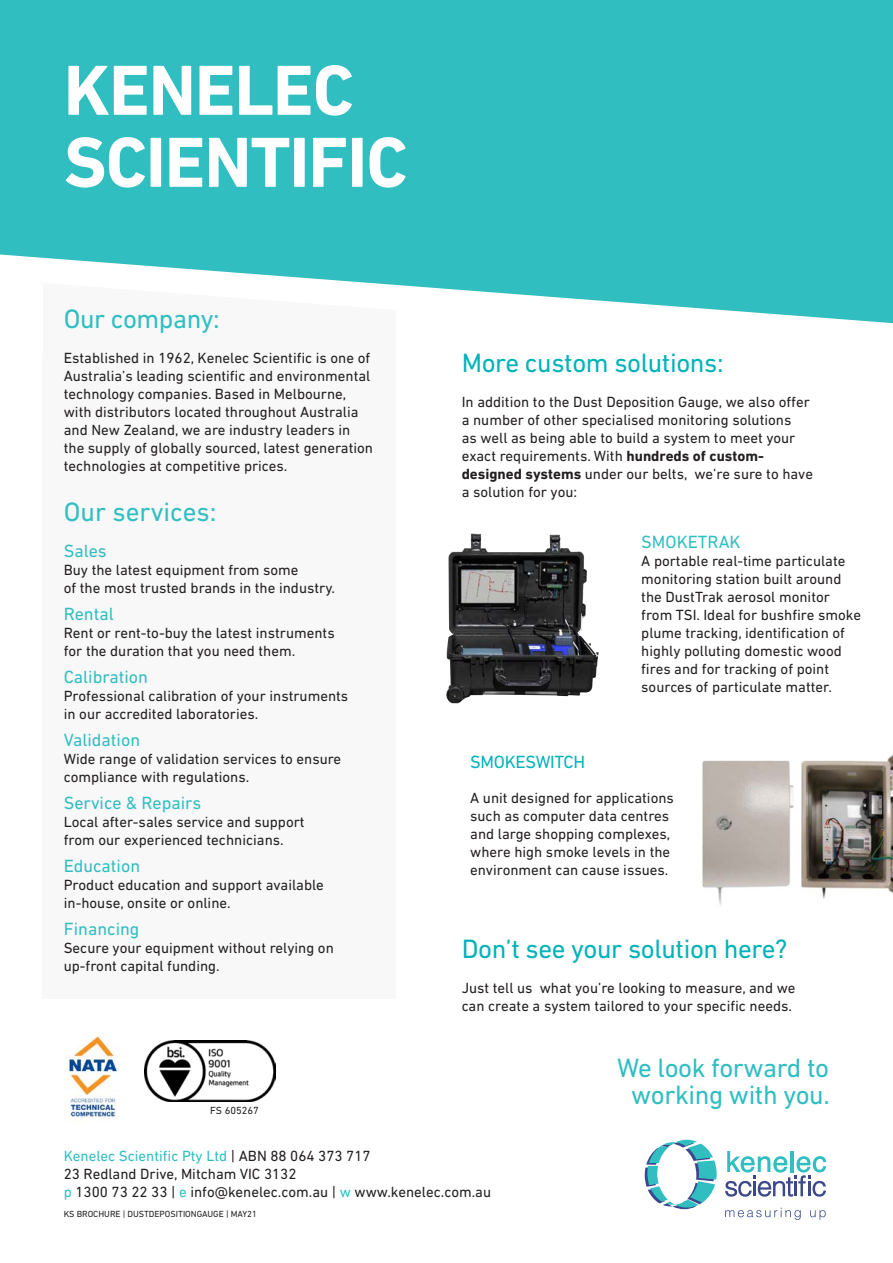
<style>
.page{position:relative;width:893px;height:1263px;background:#fff}
.page>*{position:absolute;margin:0;border:0;box-sizing:border-box;transform-origin:0 0}
.t1{font:700 72px/72px "DIN Next LT Pro";letter-spacing:-.015em;color:#fff}
.t2{font:27px/27px "DIN Next LT Pro";letter-spacing:-.015em;color:#30bec1;text-align:center}
.t3{font:27px "DIN Next LT Pro";letter-spacing:-.015em;color:#00b3b9}
.t4{font:18px "DIN Next LT Pro";color:#30bec1}
.t5{font:18px "DIN Next LT Pro";letter-spacing:-.015em;color:#00b3b9}
.t6{font:18px "DIN Next LT Pro";color:#30bfc2}
.t7{font:15px/18px "DIN Next LT Pro";color:#231f20}
.t8{font:10.5px "DIN Next LT Pro";color:#231f20}
.t9{font:9px "DIN Next LT Pro";color:#231f20}
.s1{font-weight:700}
.s2{color:#30bec1}
</style>
<div class="page">
<div style="left:42px;top:310px;width:353px;height:688px;background:#f8f8f8"></div>
<svg style="left:0;top:0;width:893px;height:323px;fill:#30bec1"></svg>
<img style="left:67px;top:1034px;width:50px;height:87px">
<img style="left:145px;top:1041px;width:130px;height:60px">
<div style="left:20px;top:281px;width:22px;height:73px;background:#fff"></div>
<svg style="left:725px;top:1151px;width:101px;height:46px"></svg>
<svg style="left:645px;top:1140px;width:72px;height:69px"></svg>
<svg style="left:725px;top:1208px;width:76px;height:12px"></svg>
<svg style="left:810px;top:1210px;width:16px;height:10px"></svg>
<img style="left:446px;top:533px;width:153px;height:171px">
<img style="left:702px;top:755px;width:191px;height:151px">
<p class="t1" style="left:64px;top:54px;width:345px">KENELEC<br>SCIENTIFIC</p>
<p class="t2" style="left:64px;top:305px;width:158px">Our company:</p>
<p class="t7" style="left:64px;top:349px;width:311px">Established in 1962, Kenelec Scientific is one of Australia’s leading scientific and environmental technology companies. Based in Melbourne, with distributors located throughout Australia and New Zealand, we are industry leaders in the supply of globally sourced, latest generation technologies at competitive prices.</p>
<p class="t2" style="left:64px;top:498px;width:154px">Our services:</p>
<p class="t4" style="left:64px;top:541px;width:45px">Sales</p>
<p class="t7" style="left:64px;top:561px;width:273px">Buy the latest equipment from some<br>of the most trusted brands in the industry.</p>
<p class="t4" style="left:64px;top:604px;width:51px">Rental</p>
<p class="t7" style="left:64px;top:624px;width:272px">Rent or rent-to-buy the latest instruments for the duration that you need them.</p>
<p class="t4" style="left:64px;top:667px;width:86px">Calibration</p>
<p class="t7" style="left:64px;top:687px;width:286px">Professional calibration of your instruments in our accredited laboratories.</p>
<p class="t4" style="left:64px;top:730px;width:78px">Validation</p>
<p class="t7" style="left:64px;top:750px;width:279px">Wide range of validation services to ensure compliance with regulations.</p>
<p class="t4" style="left:64px;top:793px;width:139px">Service &amp; Repairs</p>
<p class="t7" style="left:64px;top:813px;width:242px">Local after-sales service and support from our experienced technicians.</p>
<p class="t4" style="left:64px;top:856px;width:78px">Education</p>
<p class="t7" style="left:64px;top:876px;width:262px">Product education and support available</p>
<p class="t7" style="left:64px;top:894px;width:168px">in-house, onsite or online.</p>
<p class="t4" style="left:64px;top:919px;width:77px">Financing</p>
<p class="t7" style="left:64px;top:939px;width:272px">Secure your equipment without relying on up-front capital funding.</p>
<p class="t3" style="left:462px;top:348px;width:263px">More custom solutions:</p>
<p class="t7" style="left:462px;top:393px;width:353px">In addition to the Dust Deposition Gauge, we also offer a number of other specialised monitoring solutions<br>as well as being able to build a system to meet your exact requirements. With <span class="s1">hundreds of custom&shy;designed systems</span> under our belts, we’re sure to have a solution for you:</p>
<p class="t6" style="left:641px;top:532px;width:101px">SMOKETRAK</p>
<p class="t7" style="left:641px;top:552px;width:221px">A portable real-time particulate monitoring station built around the DustTrak aerosol monitor from TSI. Ideal for bushfire smoke plume tracking, identification of highly polluting domestic wood fires and for tracking of point sources of particulate matter.</p>
<p class="t5" style="left:470px;top:752px;width:117px">SMOKESWITCH</p>
<p class="t7" style="left:470px;top:789px;width:205px">A unit designed for applications such as computer data centres and large shopping complexes, where high smoke levels in the environment can cause issues.</p>
<p class="t3" style="left:462px;top:933px;width:327px">Don’t see your solution here?</p>
<p class="t7" style="left:462px;top:978px;width:335px">Just tell us what you’re looking to measure, and we can create a system tailored to your specific needs.</p>
<p class="t8" style="left:210px;top:1105px;width:50px">FS 605267</p>
<p class="t7" style="left:64px;top:1146px;width:429px"><span class="s2">Kenelec Scientific Pty Ltd</span> | ABN 88 064 373 717<br>23 Redland Drive, Mitcham VIC 3132<br><span class="s2">p</span> 1300 73 22 33 | <span class="s2">e</span> info@kenelec.com.au | <span class="s2">w</span> www.kenelec.com.au</p>
<p class="t9" style="left:64px;top:1209px;width:195px">KS BROCHURE | DUSTDEPOSITIONGAUGE | MAY21</p>
<p class="t2" style="left:617px;top:1054px;width:214px">We look forward to working with you.</p>
</div>
